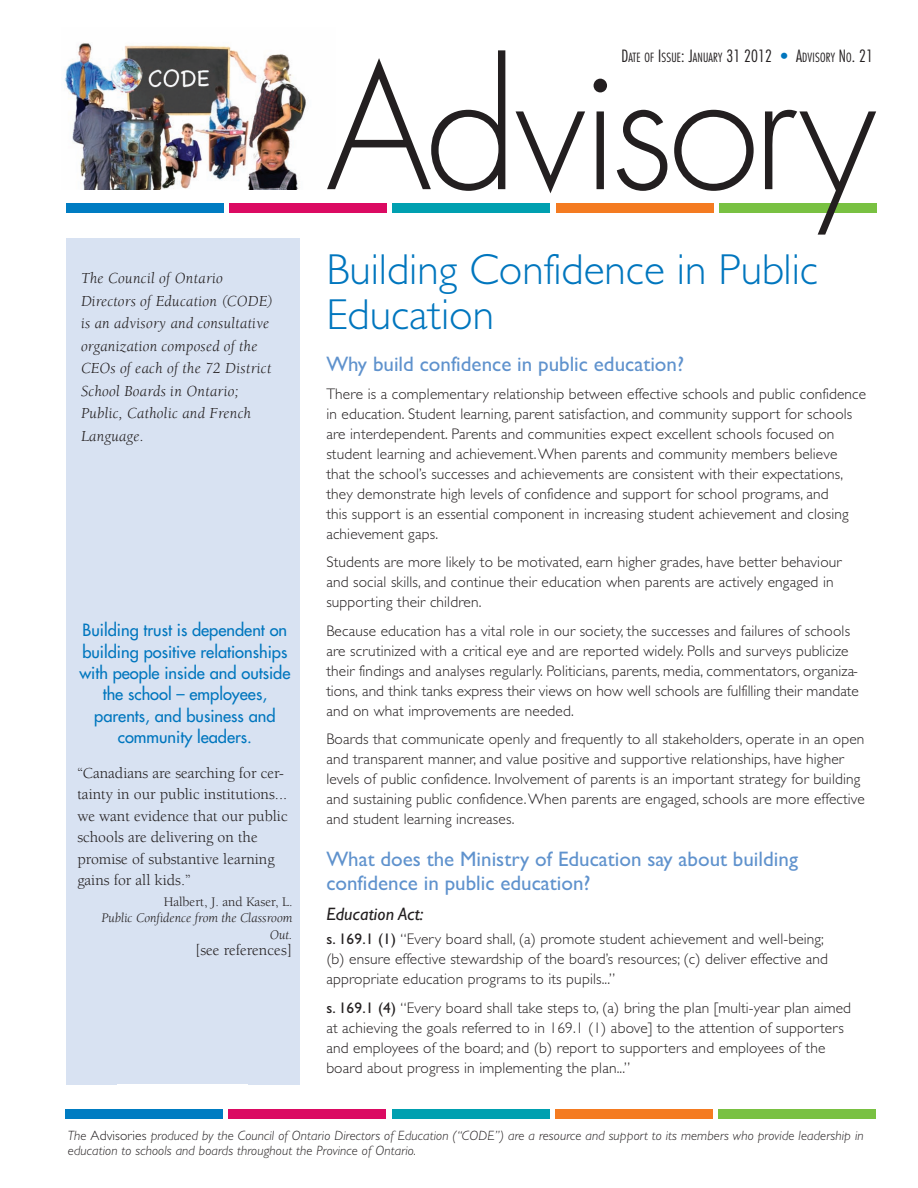
<style>
.page{position:relative;width:918px;height:1188px;background:#fff}
.page>*{position:absolute;margin:0;border:0;box-sizing:border-box;transform-origin:0 0}
.t1{font:300 168.3px "Futura";letter-spacing:-.03em;color:#231f20}
.t2{font:300 43.5px/45px "Gill Sans";color:#0076be}
.t3{font:21px/24px "Gill Sans";color:#5f92cd}
.t4{font:italic 18px "Gill Sans";letter-spacing:.01em;color:#231f20}
.t5{font:16.5px/21.3px "Futura";color:#0076be;text-align:center}
.t6{font:italic 15.75px/22.5px "Berkeley";letter-spacing:.02em;color:#231f20}
.t7{font:15.75px/21.3px "Berkeley";color:#231f20}
.t8{font:300 15.3px/20px "Gill Sans";letter-spacing:.01em;color:#231f20}
.t9{font:italic 300 13.5px/15px "Gill Sans";letter-spacing:.01em;color:#231f20}
.t10{font:italic 13.5px/16.5px "Berkeley";color:#231f20;text-align:right}
.t11{font:13.5px "Berkeley";color:#231f20}
.t12{font:300 condensed 12.3px "Futura";letter-spacing:.015em;color:#231f20}
.s1{font-size:16.5px}
.s2{font-size:16.5px;color:#0076be}
.s3{font-weight:400}
.s4{font-style:normal}
</style>
<div class="page">
<img style="left:64px;top:42px;width:242px;height:147px">
<div style="left:66px;top:204px;width:157px;height:9px;background:#007cc2"></div>
<div style="left:229px;top:204px;width:158px;height:9px;background:#db0a62"></div>
<div style="left:393px;top:204px;width:157px;height:9px;background:#00a0b0"></div>
<div style="left:556px;top:204px;width:157px;height:9px;background:#f47b21"></div>
<div style="left:719px;top:204px;width:158px;height:9px;background:#79c142"></div>
<div style="left:65px;top:1109px;width:158px;height:10px;background:#007cc2"></div>
<div style="left:229px;top:1109px;width:157px;height:10px;background:#db0a62"></div>
<div style="left:392px;top:1109px;width:157px;height:10px;background:#00a0b0"></div>
<div style="left:555px;top:1109px;width:157px;height:10px;background:#f47b21"></div>
<div style="left:719px;top:1109px;width:157px;height:10px;background:#79c142"></div>
<div style="left:66px;top:238px;width:234px;height:846px;background:#d8e2f2"></div>
<p class="t6" style="left:81px;top:268px;width:193px">The Council of Ontario<br>Directors of Education (CODE) is an advisory and consultative organization composed of the<br>CEOs of each of the 72 District<br>School Boards in Ontario;<br>Public, Catholic and French<br>Language.</p>
<p class="t5" style="left:79px;top:621px;width:213px">Building trust is dependent on building positive relationships with people inside and outside the school – employees, parents, and business and community leaders.</p>
<p class="t7" style="left:77px;top:764px;width:212px">“Canadians are searching for cer&shy;tainty in our public institutions... we want evidence that our public schools are delivering on the promise of substantive learning gains for all kids.”</p>
<p class="t11" style="left:164px;top:896px;width:130px">Halbert, J. and Kaser, L.</p>
<p class="t10" style="left:102px;top:911px;width:192px">Public Confidence from the Classroom<br>Out.</p>
<p class="t7" style="left:195px;top:941px;width:99px">[see references]</p>
<p class="t12" style="left:621px;top:52px;width:253px"><span class="s1">D</span>ATE OF <span class="s1">I</span>SSUE<span class="s1">: J</span>ANUARY <span class="s1">31 2012</span> <span class="s2">•</span> <span class="s1">A</span>DVISORY <span class="s1">N</span>O<span class="s1">. 21</span></p>
<h1 class="t1" style="left:326px;top:50px;width:551px">Advisory</h1>
<h2 class="t2" style="left:326px;top:246px;width:493px">Building Confidence in Public<br>Education</h2>
<h3 class="t3" style="left:326px;top:351px;width:359px">Why build confidence in public education?</h3>
<p class="t8" style="left:326px;top:384px;width:541px">There is a complementary relationship between effective schools and public confidence in education. Student learning, parent satisfaction, and community support for schools are interdependent. Parents and communities expect excellent schools focused on student learning and achievement.When parents and community members believe<br>that the school’s successes and achievements are consistent with their expectations, they demonstrate high levels of confidence and support for school programs, and<br>this support is an essential component in increasing student achievement and closing achievement gaps.</p>
<p class="t8" style="left:326px;top:552px;width:517px">Students are more likely to be motivated, earn higher grades, have better behaviour and social skills, and continue their education when parents are actively engaged in supporting their children.</p>
<p class="t8" style="left:326px;top:621px;width:534px">Because education has a vital role in our society, the successes and failures of schools are scrutinized with a critical eye and are reported widely. Polls and surveys publicize their findings and analyses regularly. Politicians, parents, media, commentators, organiza&shy;tions, and think tanks express their views on how well schools are fulfilling their mandate and on what improvements are needed.</p>
<p class="t8" style="left:326px;top:729px;width:540px">Boards that communicate openly and frequently to all stakeholders, operate in an open and transparent manner, and value positive and supportive relationships, have higher levels of public confidence. Involvement of parents is an important strategy for building and sustaining public confidence.When parents are engaged, schools are more effective and student learning increases.</p>
<h3 class="t3" style="left:326px;top:847px;width:473px">What does the Ministry of Education say about building confidence in public education?</h3>
<p class="t4" style="left:326px;top:903px;width:99px">Education Act:</p>
<p class="t8" style="left:326px;top:929px;width:503px"><span class="s3">s. 169.1 (1)</span> “Every board shall, (a) promote student achievement and well-being; (b) ensure effective stewardship of the board’s resources; (c) deliver effective and appropriate education programs to its pupils...”</p>
<p class="t8" style="left:326px;top:998px;width:526px"><span class="s3">s. 169.1 (4)</span> “Every board shall take steps to, (a) bring the plan [multi-year plan aimed at achieving the goals referred to in 169.1 (1) above] to the attention of supporters and employees of the board; and (b) report to supporters and employees of the board about progress in implementing the plan...”</p>
<p class="t9" style="left:68px;top:1129px;width:797px">The <span class="s4">Advisories</span> produced by the Council of Ontario Directors of Education (“CODE”) are a resource and support to its members who provide leadership in education to schools and boards throughout the Province of Ontario.</p>
</div>
